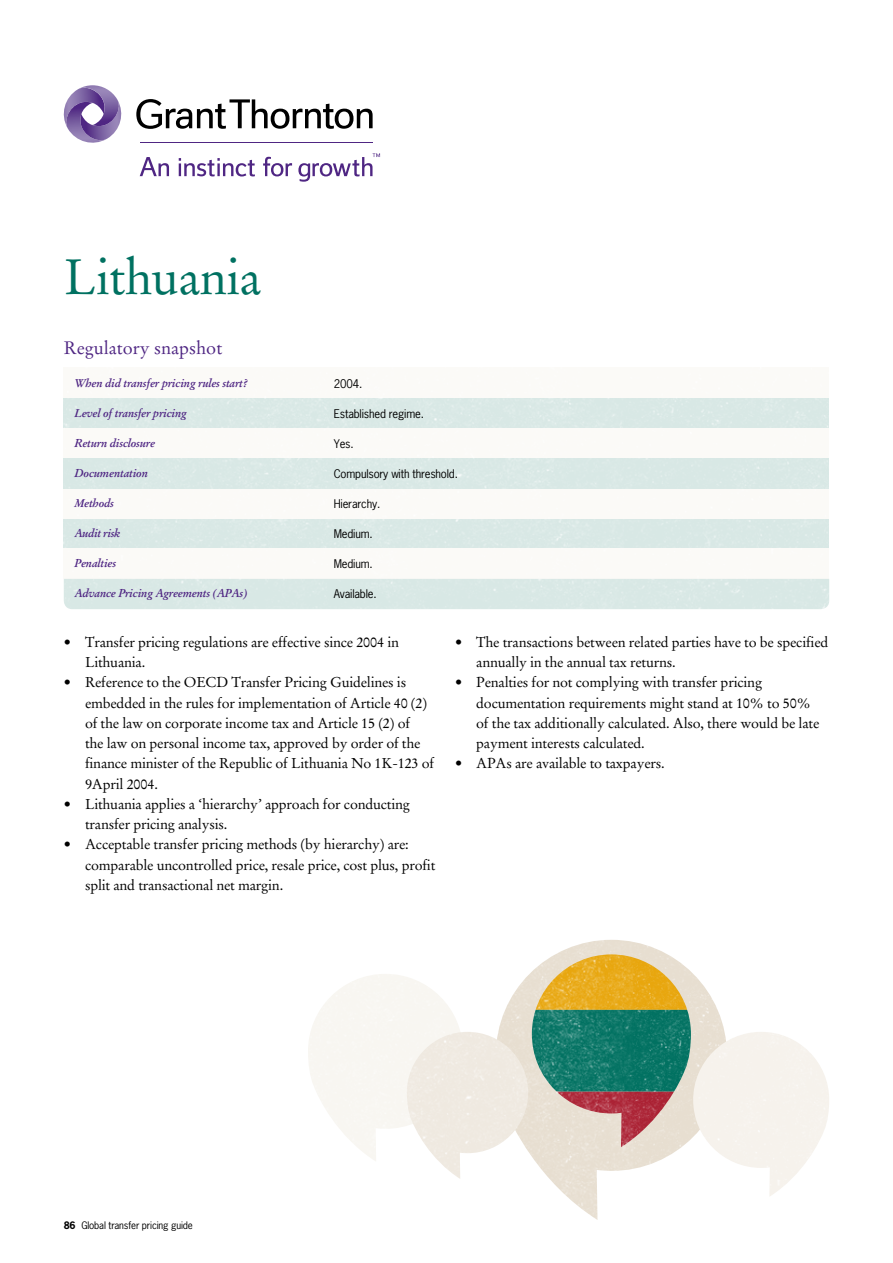
<style>
.page{position:relative;width:893px;height:1263px;background:#fff}
.page>*{position:absolute;margin:0;border:0;box-sizing:border-box;transform-origin:0 0}
.t1{font:49.5px "Stempel Garamond";letter-spacing:-.015em;color:#007161}
.t2{font:18px "Stempel Garamond";color:#4f2683}
.t3{font:14.25px/20.2px "Stempel Garamond";letter-spacing:-.015em;color:#000}
.t4{font:italic 700 11.25px "Stempel Garamond";letter-spacing:-.015em;color:#4f2683}
.t5{font:11.25px "News Gothic";letter-spacing:-.015em;color:#000}
.t6{font:9.75px "News Gothic";letter-spacing:-.015em;color:#000}
.s1{font-weight:700}
</style>
<div class="page">
<img style="left:63px;top:154px;width:766px;height:1066px">
<svg style="left:136px;top:99px;width:237px;height:30px"></svg>
<svg style="left:63px;top:85px;width:59px;height:58px"></svg>
<svg style="left:140px;top:157px;width:29px;height:19px"></svg>
<svg style="left:179px;top:158px;width:76px;height:18px"></svg>
<svg style="left:263px;top:157px;width:29px;height:19px"></svg>
<svg style="left:298px;top:153px;width:82px;height:29px"></svg>
<hr style="left:140px;top:142px;width:233px;height:1px;background:#4f2683">
<h1 class="t1" style="left:64px;top:247px;width:199px">Lithuania</h1>
<p class="t2" style="left:64px;top:337px;width:160px">Regulatory snapshot</p>
<p class="t4" style="left:74px;top:376px;width:175px">When did transfer pricing rules start?</p>
<p class="t4" style="left:74px;top:406px;width:114px">Level of transfer pricing</p>
<p class="t4" style="left:74px;top:436px;width:82px">Return disclosure</p>
<p class="t4" style="left:74px;top:466px;width:75px">Documentation</p>
<p class="t4" style="left:74px;top:496px;width:41px">Methods</p>
<p class="t4" style="left:74px;top:526px;width:48px">Audit risk</p>
<p class="t4" style="left:74px;top:556px;width:43px">Penalties</p>
<p class="t4" style="left:74px;top:586px;width:175px">Advance Pricing Agreements (APAs)</p>
<p class="t5" style="left:334px;top:376px;width:30px">2004.</p>
<p class="t5" style="left:334px;top:406px;width:92px">Established regime.</p>
<p class="t5" style="left:334px;top:436px;width:21px">Yes.</p>
<p class="t5" style="left:334px;top:466px;width:126px">Compulsory with threshold.</p>
<p class="t5" style="left:334px;top:496px;width:48px">Hierarchy.</p>
<p class="t5" style="left:334px;top:526px;width:40px">Medium.</p>
<p class="t5" style="left:334px;top:556px;width:40px">Medium.</p>
<p class="t5" style="left:334px;top:586px;width:44px">Available.</p>
<p class="t3" style="left:85px;top:632px;width:315px;text-indent:-21px">• Transfer pricing regulations are effective since 2004 in<br>Lithuania.</p>
<p class="t3" style="left:85px;top:672px;width:351px;text-indent:-21px">• Reference to the OECD Transfer Pricing Guidelines is embedded in the rules for implementation of Article 40 (2) of the law on corporate income tax and Article 15 (2) of<br>the law on personal income tax, approved by order of the finance minister of the Republic of Lithuania No 1K-123 of 9April 2004.</p>
<p class="t3" style="left:85px;top:794px;width:326px;text-indent:-21px">• Lithuania applies a ‘hierarchy’ approach for conducting transfer pricing analysis.</p>
<p class="t3" style="left:85px;top:834px;width:352px;text-indent:-21px">• Acceptable transfer pricing methods (by hierarchy) are: comparable uncontrolled price, resale price, cost plus, profit split and transactional net margin.</p>
<p class="t3" style="left:476px;top:632px;width:354px;text-indent:-21px">• The transactions between related parties have to be specified annually in the annual tax returns.</p>
<p class="t3" style="left:476px;top:672px;width:345px;text-indent:-21px">• Penalties for not complying with transfer pricing documentation requirements might stand at 10% to 50% of the tax additionally calculated. Also, there would be late payment interests calculated.</p>
<p class="t3" style="left:455px;top:753px;width:211px">• APAs are available to taxpayers.</p>
<p class="t6" style="left:64px;top:1218px;width:131px"><span class="s1">86</span> Global transfer pricing guide</p>
</div>
